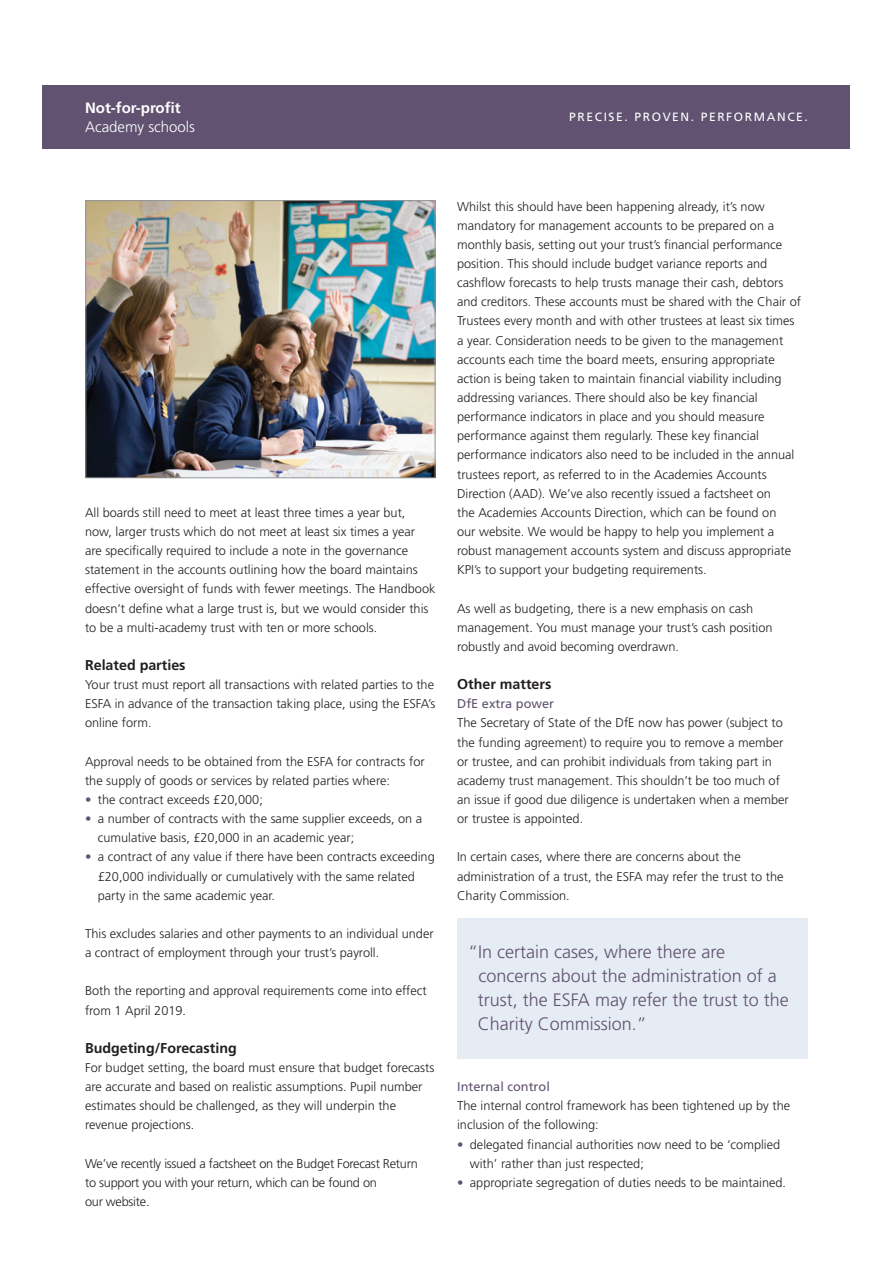
<style>
.page{position:relative;width:893px;height:1263px;background:#fff}
.page>*{position:absolute;margin:0;border:0;box-sizing:border-box;transform-origin:0 0}
.t1{font:300 18px/24px "Frutiger LT Std";color:#605270}
.Descriptor{font:700 15px "Frutiger LT Std";color:#fff}
.Descriptor-2{font:300 15px "Frutiger LT Std";color:#fff}
.Subheading_1{font:700 14.25px "Frutiger LT Std";color:#231f20}
.Body_copy{font:300 12.75px/19.2px "Frutiger LT Std";color:#231f20}
.Body_copy-2{font:300 12.75px/19.2px "Frutiger LT Std";letter-spacing:-.02em;color:#231f20}
.Subheading_2{font:12.75px "Frutiger LT Std";color:#605270}
.Strapline{font:12px "Frutiger LT Std";letter-spacing:.135em;color:#fff}
.s1{color:#605270}
</style>
<div class="page">
<div style="left:43px;top:85px;width:807px;height:64px;background:#605270"></div>
<img style="left:87px;top:202px;width:346px;height:274px">
<div style="left:85px;top:200px;width:350px;height:278px;border:1px solid #939598"></div>
<div style="left:457px;top:919px;width:351px;height:140px;background:#e6ecf4"></div>
<p class="Descriptor" style="left:85px;top:99px;width:97px">Not-for-profit</p>
<p class="Descriptor-2" style="left:85px;top:119px;width:112px">Academy schools</p>
<p class="Strapline" style="left:569px;top:110px;width:240px">PRECISE. PROVEN. PERFORMANCE.</p>
<p class="Body_copy" style="left:85px;top:503px;width:352px">All boards still need to meet at least three times a year but, now, larger trusts which do not meet at least six times a year<br>are specifically required to include a note in the governance statement in the accounts outlining how the board maintains effective oversight of funds with fewer meetings. The Handbook doesn’t define what a large trust is, but we would consider this to be a multi-academy trust with ten or more schools.</p>
<p class="Subheading_1" style="left:85px;top:657px;width:102px">Related parties</p>
<p class="Body_copy" style="left:85px;top:675px;width:352px;text-align:justify">Your trust must report all transactions with related parties to the ESFA in advance of the transaction taking place, using the ESFA’s online form.</p>
<p class="Body_copy" style="left:85px;top:752px;width:341px">Approval needs to be obtained from the ESFA for contracts for the supply of goods or services by related parties where:</p>
<p class="Body_copy" style="left:85px;top:790px;width:179px"><span class="s1">•</span> the contract exceeds £20,000;</p>
<p class="Body_copy" style="left:98px;top:809px;width:326px;text-indent:-13px"><span class="s1">•</span> a number of contracts with the same supplier exceeds, on a cumulative basis, £20,000 in an academic year;</p>
<p class="Body_copy" style="left:98px;top:847px;width:338px;text-indent:-13px"><span class="s1">•</span> a contract of any value if there have been contracts exceeding £20,000 individually or cumulatively with the same related party in the same academic year.</p>
<p class="Body_copy" style="left:85px;top:924px;width:350px">This excludes salaries and other payments to an individual under a contract of employment through your trust’s payroll.</p>
<p class="Body_copy" style="left:85px;top:981px;width:343px">Both the reporting and approval requirements come into effect from 1 April 2019.</p>
<p class="Subheading_1" style="left:85px;top:1039px;width:153px">Budgeting/Forecasting</p>
<p class="Body_copy" style="left:85px;top:1058px;width:351px">For budget setting, the board must ensure that budget forecasts are accurate and based on realistic assumptions. Pupil number estimates should be challenged, as they will underpin the revenue projections.</p>
<p class="Body_copy-2" style="left:85px;top:1154px;width:334px">We’ve recently issued a factsheet on the Budget Forecast Return to support you with your return, which can be found on<br>our website.</p>
<p class="Body_copy" style="left:457px;top:197px;width:345px">Whilst this should have been happening already, it’s now mandatory for management accounts to be prepared on a monthly basis, setting out your trust’s financial performance position. This should include budget variance reports and cashflow forecasts to help trusts manage their cash, debtors and creditors. These accounts must be shared with the Chair of Trustees every month and with other trustees at least six times a year. Consideration needs to be given to the management accounts each time the board meets, ensuring appropriate action is being taken to maintain financial viability including addressing variances. There should also be key financial performance indicators in place and you should measure performance against them regularly. These key financial performance indicators also need to be included in the annual trustees report, as referred to in the Academies Accounts Direction (AAD). We’ve also recently issued a factsheet on<br>the Academies Accounts Direction, which can be found on<br>our website. We would be happy to help you implement a robust management accounts system and discuss appropriate KPI’s to support your budgeting requirements.</p>
<p class="Body_copy" style="left:457px;top:599px;width:317px">As well as budgeting, there is a new emphasis on cash management. You must manage your trust’s cash position robustly and avoid becoming overdrawn.</p>
<p class="Subheading_1" style="left:457px;top:676px;width:96px">Other matters</p>
<p class="Subheading_2" style="left:457px;top:696px;width:99px">DfE extra power</p>
<p class="Body_copy" style="left:457px;top:714px;width:333px">The Secretary of State of the DfE now has power (subject to the funding agreement) to require you to remove a member or trustee, and can prohibit individuals from taking part in academy trust management. This shouldn’t be too much of an issue if good due diligence is undertaken when a member or trustee is appointed.</p>
<p class="Body_copy" style="left:457px;top:847px;width:328px">In certain cases, where there are concerns about the administration of a trust, the ESFA may refer the trust to the<br>Charity Commission.</p>
<p class="t1" style="left:478px;top:940px;width:312px;text-indent:-10px">“In certain cases, where there are concerns about the administration of a trust, the ESFA may refer the trust to the Charity Commission.”</p>
<p class="Subheading_2" style="left:457px;top:1079px;width:94px">Internal control</p>
<p class="Body_copy" style="left:457px;top:1096px;width:334px">The internal control framework has been tightened up by the inclusion of the following:</p>
<p class="Body_copy" style="left:470px;top:1135px;width:312px;text-indent:-13px"><span class="s1">•</span> delegated financial authorities now need to be ‘complied with’ rather than just respected;</p>
<p class="Body_copy" style="left:457px;top:1173px;width:330px"><span class="s1">•</span> appropriate segregation of duties needs to be maintained.</p>
</div>
